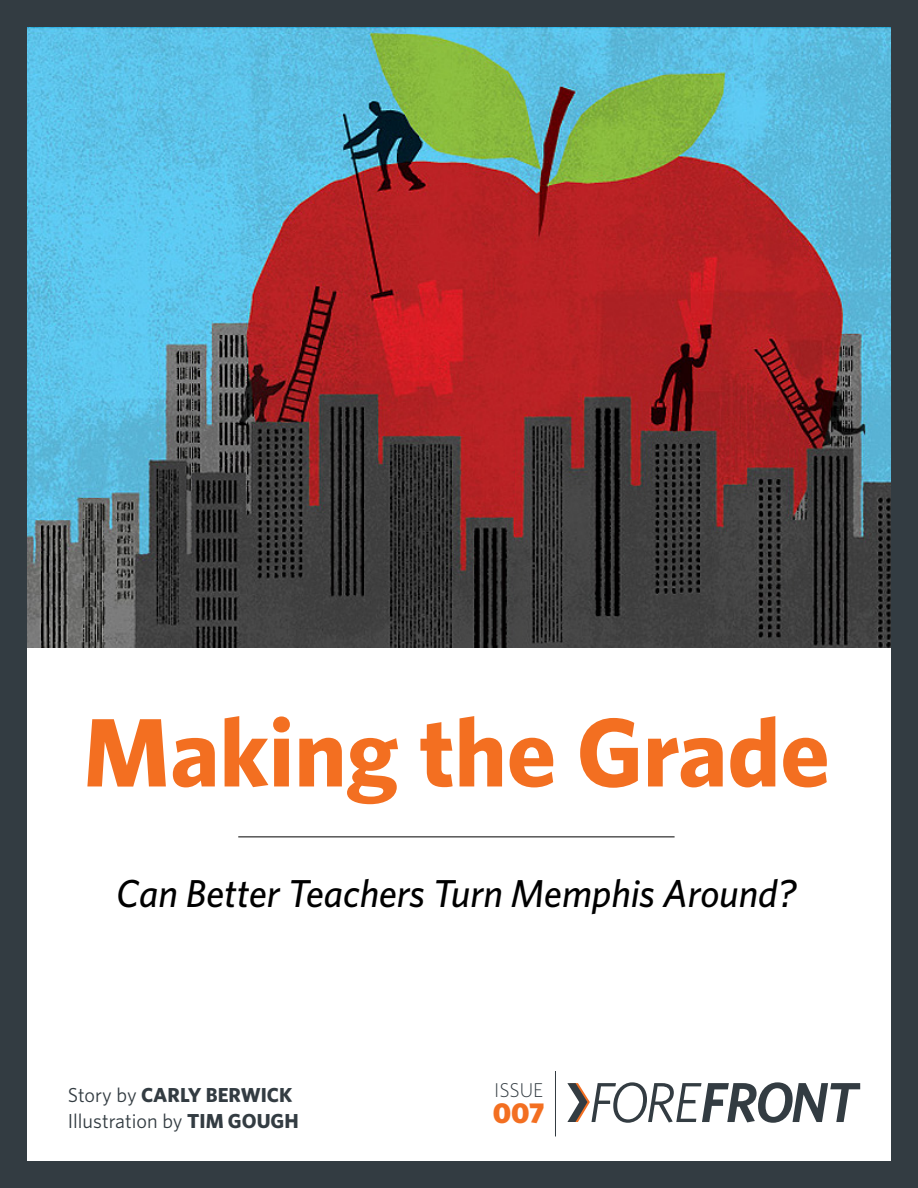
<style>
.page{position:relative;width:918px;height:1188px;background:#fff}
.page>*{position:absolute;margin:0;border:0;box-sizing:border-box;transform-origin:0 0}
.t1{font:700 97.5px "Whitney";color:#f36f21}
.t2{font:italic 600 56.4px "Whitney";letter-spacing:-.045em;color:#333c42}
.t3{font:italic 500 39px "Whitney";color:#000}
.t4{font:900 28.8px "Whitney";color:#f36f21}
.t5{font:20.25px/26.2px "Whitney";color:#333c42}
.t6{font:300 19.95px "Whitney";color:#333c42}
.s1{font-weight:700}
.s2{font-weight:400}
</style>
<div class="page">
<img style="left:28px;top:28px;width:862px;height:620px">
<div style="left:0;top:0;width:918px;height:1188px;border:27px solid #333c42"></div>
<svg style="left:567px;top:1083px;width:23px;height:39px"></svg>
<hr style="left:555px;top:1071px;width:1px;height:65px;background:#333c42">
<hr style="left:238px;top:837px;width:437px;height:1px;background:#000">
<h1 class="t1" style="left:83px;top:693px;width:748px">Making the Grade</h1>
<h3 class="t3" style="left:116px;top:867px;width:682px">Can Better Teachers Turn Memphis Around?</h3>
<p class="t5" style="left:68px;top:1082px;width:233px">Story by <span class="s1">CARLY BERWICK<br></span>Illustration by <span class="s1">TIM GOUGH</span></p>
<h2 class="t2" style="left:589px;top:1065px;width:271px"><span class="s2">FORE</span>FRONT</h2>
<p class="t6" style="left:494px;top:1077px;width:51px">ISSUE</p>
<h3 class="t4" style="left:493px;top:1095px;width:54px">007</h3>
</div>
